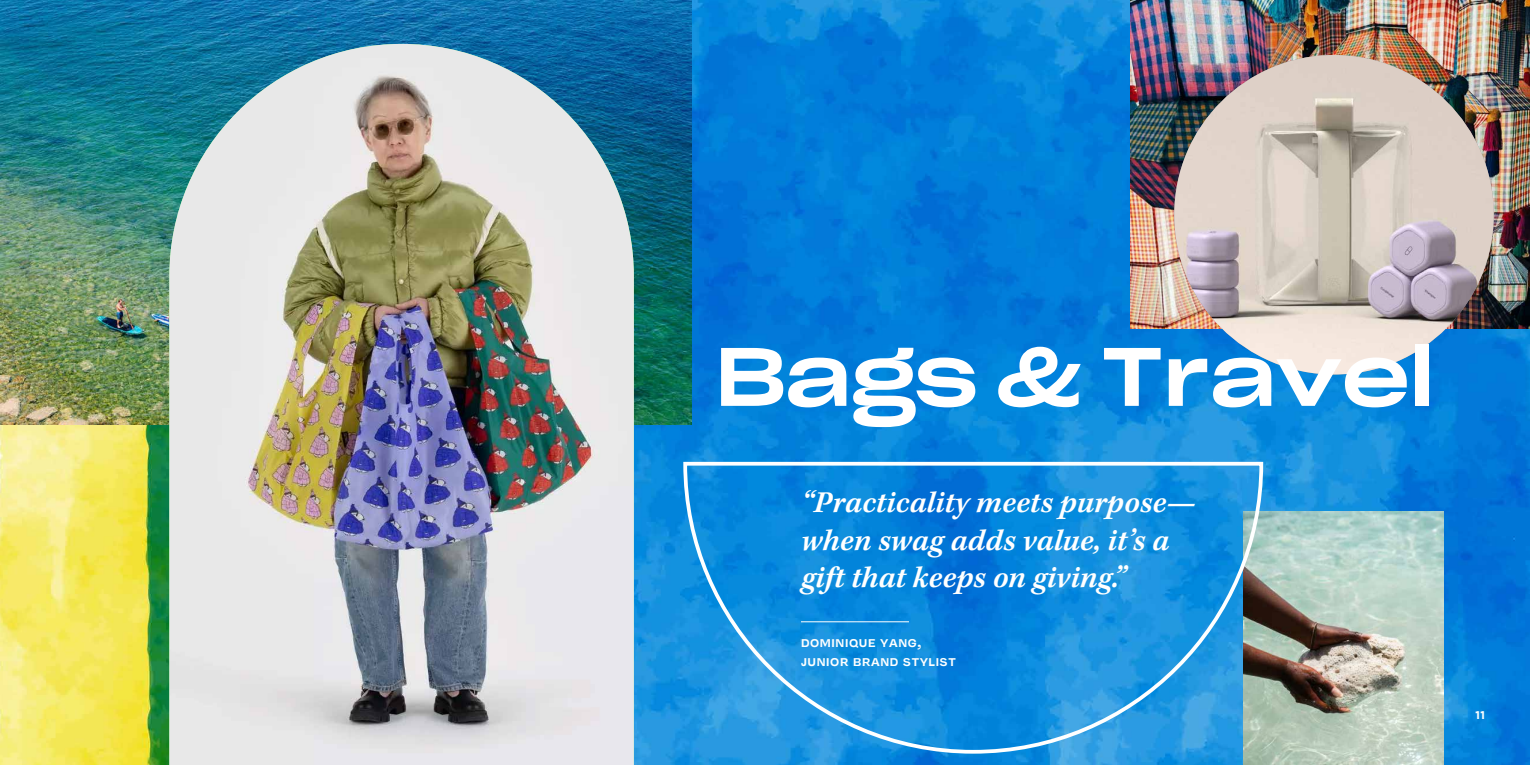
<style>
.page{position:relative;width:1530px;height:765px;background:#fff}
.page>*{position:absolute;margin:0;border:0;box-sizing:border-box;transform-origin:0 0}
.t1{font:81.25px "Sharp Grotesk Medium 25";color:#fff}
.t2{font:31.25px/37.5px "Kepler Std Semibold It Capt";color:#fff}
.t3{font:500 12.5px/18.8px "Vulf Sans";letter-spacing:.05em;color:#fff}
</style>
<div class="page">
<img style="left:0;top:0;width:1530px;height:765px">
<img style="left:1130px;top:0;width:400px;height:328px">
<img style="left:0;top:0;width:691px;height:424px">
<img style="left:1243px;top:512px;width:201px;height:253px">
<img style="left:169px;top:44px;width:465px;height:721px">
<img style="left:1174px;top:55px;width:320px;height:320px;border-radius:160px">
<svg style="left:681px;top:460px;width:584px;height:296px;background:#1e90dc"></svg>
<h1 class="t1" style="left:715px;top:303px;width:722px">Bags &amp; Travel</h1>
<p class="t2" style="left:801px;top:485px;width:396px">“Practicality meets purpose— when swag adds value, it’s a gift that keeps on giving.”</p>
<p class="t3" style="left:801px;top:633px;width:156px">DOMINIQUE YANG,<br>JUNIOR BRAND STYLIST</p>
<p class="t3" style="left:1476px;top:705px;width:11px">11</p>
</div>
